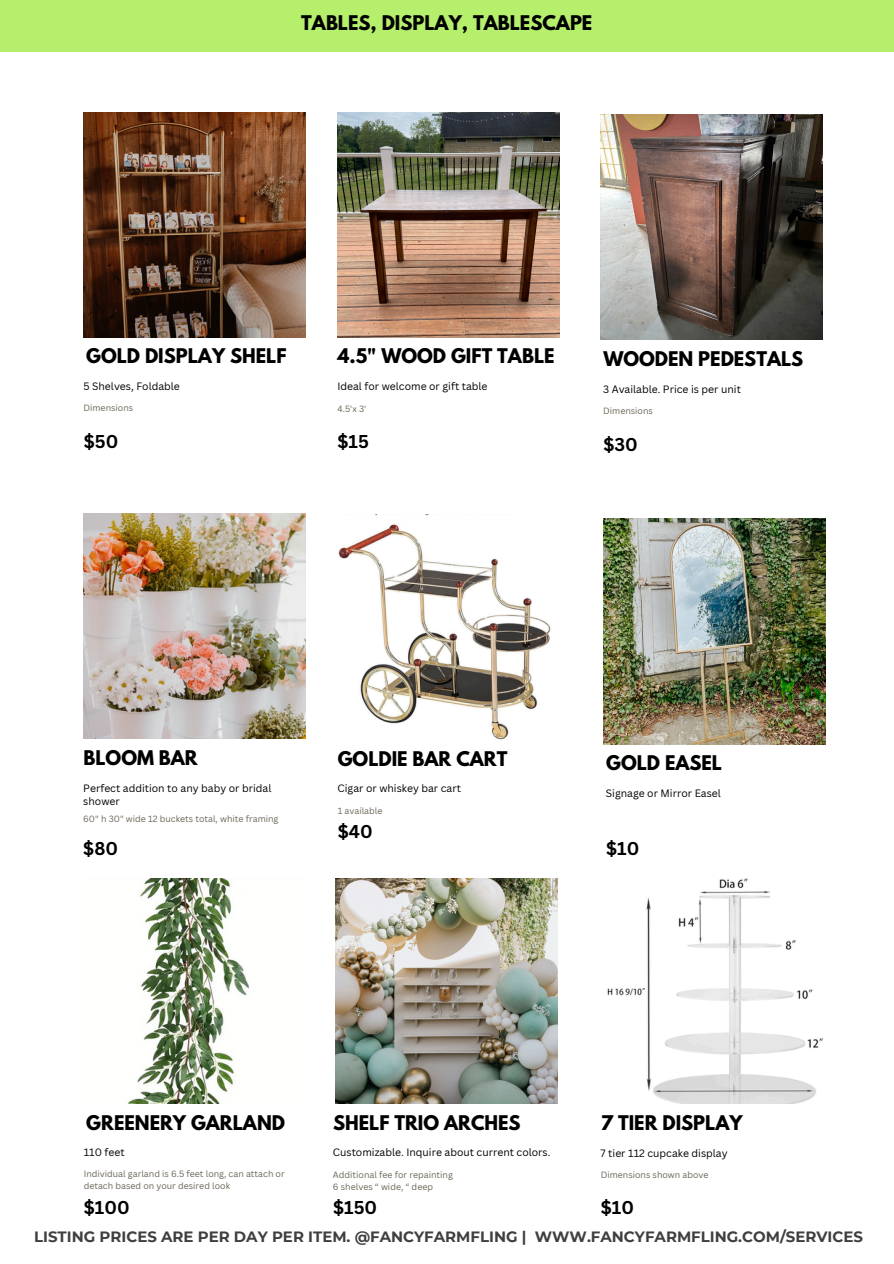
<style>
.page{position:relative;width:894px;height:1264px;background:#fff}
.page>*{position:absolute;margin:0;border:0;box-sizing:border-box;transform-origin:0 0}
.t1{font:700 18px "League Spartan";color:#000}
.t2{font:700 18px "Canva Sans";color:#000}
.t3{font:700 15px "Montserrat";color:#403f3f}
.t4{font:10.35px/13.8px "Canva Sans";color:#000}
.t5{font:8.85px/11.7px "Canva Sans";color:#6b6657}
</style>
<div class="page">
<div style="left:0;top:0;width:893px;height:51px;background:#b5ef6c"></div>
<img style="left:128px;top:878px;width:122px;height:225px">
<img style="left:83px;top:112px;width:222px;height:225px">
<img style="left:603px;top:519px;width:221px;height:225px">
<img style="left:607px;top:878px;width:215px;height:225px">
<img style="left:337px;top:112px;width:222px;height:225px">
<img style="left:83px;top:513px;width:222px;height:225px">
<img style="left:600px;top:115px;width:222px;height:225px">
<img style="left:336px;top:878px;width:221px;height:225px">
<img style="left:338px;top:514px;width:213px;height:225px">
<h2 class="t1" style="left:301px;top:14px;width:292px">TABLES, DISPLAY, TABLESCAPE</h2>
<h2 class="t1" style="left:86px;top:347px;width:202px">GOLD DISPLAY SHELF</h2>
<p class="t4" style="left:83px;top:379px;width:98px">5 Shelves, Foldable</p>
<h1 class="t5" style="left:83px;top:401px;width:51px">Dimensions</h1>
<h4 class="t2" style="left:84px;top:429px;width:36px">$50</h4>
<h1 class="t1" style="left:337px;top:347px;width:218px">4.5" WOOD GIFT TABLE</h1>
<h4 class="t4" style="left:337px;top:379px;width:152px">Ideal for welcome or gift table</h4>
<p class="t5" style="left:337px;top:402px;width:30px">4.5'x 3'</p>
<h2 class="t2" style="left:337px;top:429px;width:33px">$15</h2>
<h4 class="t1" style="left:603px;top:350px;width:201px">WOODEN PEDESTALS</h4>
<p class="t4" style="left:603px;top:382px;width:139px">3 Available. Price is per unit</p>
<h2 class="t5" style="left:603px;top:405px;width:51px">Dimensions</h2>
<p class="t2" style="left:603px;top:431px;width:36px">$30</p>
<h2 class="t1" style="left:83px;top:748px;width:116px">BLOOM BAR</h2>
<p class="t4" style="left:83px;top:780px;width:189px">Perfect addition to any baby or bridal shower</p>
<h1 class="t5" style="left:83px;top:812px;width:196px">60" h 30" wide 12 buckets total, white framing</h1>
<h4 class="t2" style="left:83px;top:835px;width:36px">$80</h4>
<h4 class="t1" style="left:337px;top:749px;width:171px">GOLDIE BAR CART</h4>
<p class="t4" style="left:337px;top:781px;width:125px">Cigar or whiskey bar cart</p>
<h2 class="t5" style="left:337px;top:804px;width:46px">1 available</h2>
<h3 class="t2" style="left:338px;top:819px;width:36px">$40</h3>
<p class="t1" style="left:606px;top:753px;width:117px">GOLD EASEL</p>
<h2 class="t4" style="left:605px;top:785px;width:116px">Signage or Mirror Easel</h2>
<p class="t2" style="left:606px;top:835px;width:35px">$10</p>
<p class="t1" style="left:86px;top:1113px;width:200px">GREENERY GARLAND</p>
<h1 class="t4" style="left:84px;top:1145px;width:43px">110 feet</h1>
<h4 class="t5" style="left:84px;top:1167px;width:202px">Individual garland is 6.5 feet long, can attach or detach based on your desired look</h4>
<p class="t2" style="left:84px;top:1194px;width:47px">$100</p>
<h4 class="t1" style="left:333px;top:1113px;width:189px">SHELF TRIO ARCHES</h4>
<p class="t4" style="left:333px;top:1145px;width:219px">Customizable. Inquire about current colors.</p>
<p class="t5" style="left:333px;top:1168px;width:121px">Additional fee for repainting</p>
<h2 class="t5" style="left:333px;top:1180px;width:102px">6 shelves “ wide, “ deep</h2>
<p class="t2" style="left:333px;top:1194px;width:46px">$150</p>
<h1 class="t1" style="left:600px;top:1113px;width:143px">7 TIER DISPLAY</h1>
<h4 class="t4" style="left:600px;top:1145px;width:128px">7 tier 112 cupcake display</h4>
<h2 class="t5" style="left:600px;top:1168px;width:109px">Dimensions shown above</h2>
<p class="t2" style="left:600px;top:1195px;width:35px">$10</p>
<p class="t3" style="left:34px;top:1227px;width:830px">LISTING PRICES ARE PER DAY PER ITEM. @FANCYFARMFLING | WWW.FANCYFARMFLING.COM/SERVICES</p>
</div>
